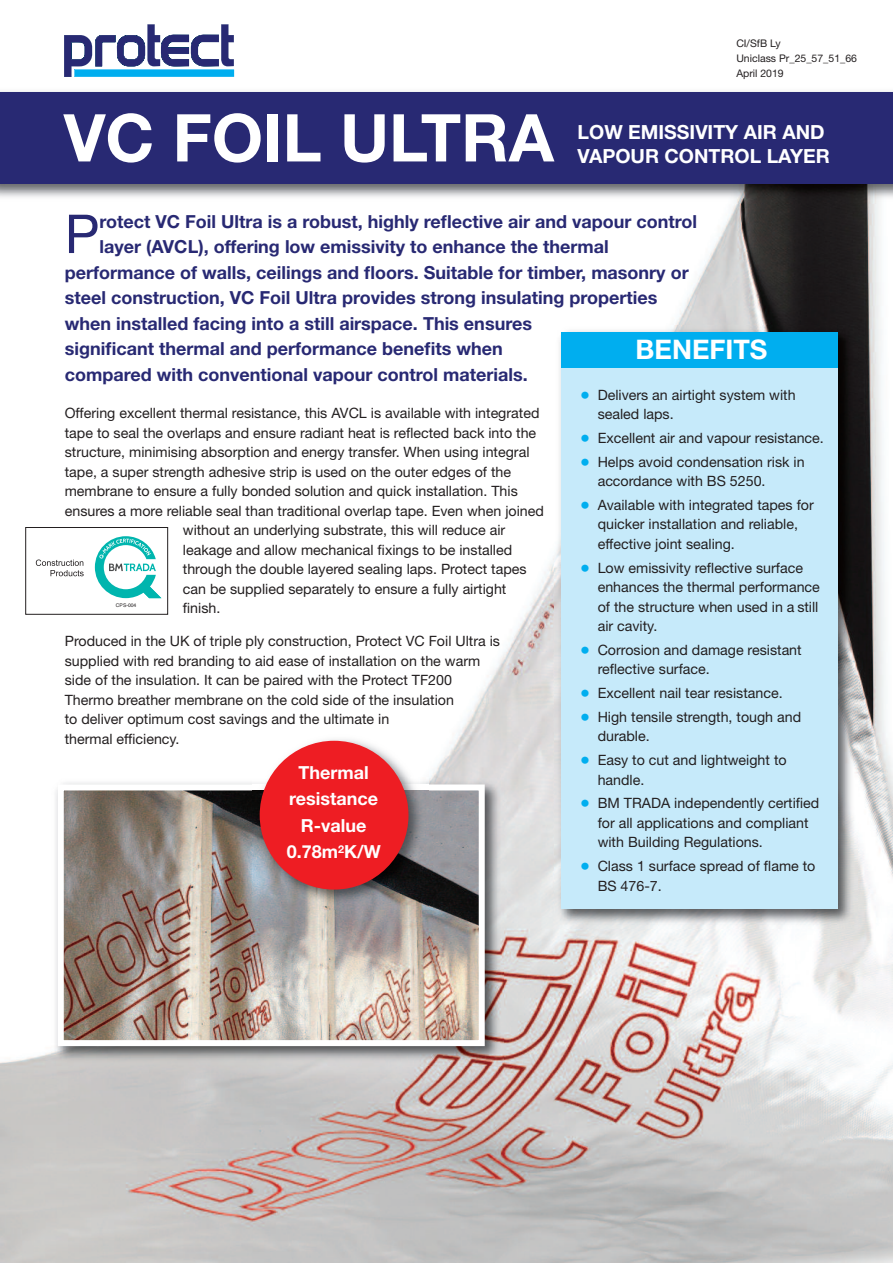
<style>
.page{position:relative;width:893px;height:1263px;background:#fff}
.page>*{position:absolute;margin:0;border:0;box-sizing:border-box;transform-origin:0 0}
.t1{font:700 66px "Helvetica Neue LT Std";color:#fff}
.t2{font:53.7px "Helvetica Neue LT Std";color:#282973}
.t3{font:700 27px "Helvetica Neue LT Std";color:#fff}
.t4{font:700 19.5px/23.4px "Helvetica Neue LT Std";color:#fff}
.t5{font:700 18px "Helvetica Neue LT Std";color:#282973}
.t6{font:700 18px/26.5px "Helvetica Neue LT Std";color:#fff;text-align:center}
.t7{font:14.25px/19.5px "Helvetica Neue LT Std";color:#231f20}
.t8{font:10.5px/15px "Helvetica Neue LT Std";color:#231f20}
.t9{font:5.1px "Helvetica";color:#231f20}
.s1{font-family:"Universal Newswith Comm Pi";color:#00aeef}
</style>
<div class="page">
<img style="left:0;top:91px;width:893px;height:1172px">
<svg style="left:64px;top:24px;width:170px;height:53px"></svg>
<div style="left:26px;top:527px;width:142px;height:87px;border:1px solid #231f20"></div>
<svg style="left:32px;top:533px;width:130px;height:67px"></svg>
<img style="left:51px;top:778px;width:453px;height:288px">
<img style="left:65px;top:791px;width:413px;height:248px">
<div style="left:58px;top:784px;width:427px;height:262px;border:6px solid #fff"></div>
<img style="left:554px;top:326px;width:303px;height:603px">
<div style="left:561px;top:332px;width:277px;height:577px;background:#c6eafa"></div>
<div style="left:561px;top:332px;width:277px;height:35px;background:#00aeef"></div>
<img style="left:0;top:184px;width:893px;height:19px">
<div style="left:0;top:93px;width:893px;height:91px;background:#282973"></div>
<img style="left:253px;top:734px;width:175px;height:175px">
<div style="left:260px;top:741px;width:148px;height:148px;background:#ee1d23;border-radius:50%"></div>
<p class="t8" style="left:736px;top:37px;width:122px">CI/SfB Ly<br>Uniclass Pr_25_57_51_66<br>April 2019</p>
<h1 class="t1" style="left:64px;top:114px;width:492px">VC FOIL ULTRA</h1>
<h3 class="t4" style="left:578px;top:122px;width:254px">LOW EMISSIVITY AIR AND<br>VAPOUR CONTROL LAYER</h3>
<h2 class="t2" style="left:65px;top:215px;width:36px">P</h2>
<p class="t5" style="left:99px;top:215px;width:599px">rotect VC Foil Ultra is a robust, highly reflective air and vapour control</p>
<p class="t5" style="left:99px;top:240px;width:511px">layer (AVCL), offering low emissivity to enhance the thermal</p>
<p class="t5" style="left:65px;top:266px;width:625px">performance of walls, ceilings and floors. Suitable for timber, masonry or</p>
<p class="t5" style="left:65px;top:291px;width:594px">steel construction, VC Foil Ultra provides strong insulating properties</p>
<p class="t5" style="left:65px;top:317px;width:469px">when installed facing into a still airspace. This ensures</p>
<p class="t5" style="left:65px;top:342px;width:439px">significant thermal and performance benefits when</p>
<p class="t5" style="left:65px;top:368px;width:464px">compared with conventional vapour control materials.</p>
<p class="t7" style="left:65px;top:405px;width:476px">Offering excellent thermal resistance, this AVCL is available with integrated</p>
<p class="t7" style="left:65px;top:424px;width:473px">tape to seal the overlaps and ensure radiant heat is reflected back into the</p>
<p class="t7" style="left:65px;top:444px;width:466px">structure, minimising absorption and energy transfer. When using integral</p>
<p class="t7" style="left:65px;top:463px;width:448px">tape, a super strength adhesive strip is used on the outer edges of the</p>
<p class="t7" style="left:65px;top:483px;width:454px">membrane to ensure a fully bonded solution and quick installation. This</p>
<p class="t7" style="left:65px;top:502px;width:481px">ensures a more reliable seal than traditional overlap tape. Even when joined</p>
<p class="t7" style="left:183px;top:522px;width:324px">without an underlying substrate, this will reduce air</p>
<p class="t7" style="left:183px;top:541px;width:331px">leakage and allow mechanical fixings to be installed</p>
<p class="t7" style="left:183px;top:561px;width:345px">through the double layered sealing laps. Protect tapes</p>
<p class="t7" style="left:183px;top:580px;width:325px">can be supplied separately to ensure a fully airtight</p>
<p class="t7" style="left:183px;top:600px;width:39px">finish.</p>
<p class="t7" style="left:65px;top:633px;width:437px">Produced in the UK of triple ply construction, Protect VC Foil Ultra is supplied with red branding to aid ease of installation on the warm side of the insulation. It can be paired with the Protect TF200<br>Thermo breather membrane on the cold side of the insulation<br>to deliver optimum cost savings and the ultimate in<br>thermal efficiency.</p>
<h3 class="t3" style="left:635px;top:340px;width:134px">BENEFITS</h3>
<p class="t7" style="left:598px;top:386px;width:199px;text-indent:-16px"><span class="s1">●</span> Delivers an airtight system with sealed laps.</p>
<p class="t7" style="left:581px;top:429px;width:244px"><span class="s1">●</span> Excellent air and vapour resistance.</p>
<p class="t7" style="left:598px;top:453px;width:208px;text-indent:-16px"><span class="s1">●</span> Helps avoid condensation risk in accordance with BS 5250.</p>
<p class="t7" style="left:598px;top:496px;width:218px;text-indent:-16px"><span class="s1">●</span> Available with integrated tapes for quicker installation and reliable, effective joint sealing.</p>
<p class="t7" style="left:598px;top:559px;width:224px;text-indent:-16px"><span class="s1">●</span> Low emissivity reflective surface enhances the thermal performance of the structure when used in a still air cavity.</p>
<p class="t7" style="left:598px;top:641px;width:206px;text-indent:-16px"><span class="s1">●</span> Corrosion and damage resistant reflective surface.</p>
<p class="t7" style="left:581px;top:685px;width:203px"><span class="s1">●</span> Excellent nail tear resistance.</p>
<p class="t7" style="left:598px;top:708px;width:205px;text-indent:-16px"><span class="s1">●</span> High tensile strength, tough and durable.</p>
<p class="t7" style="left:598px;top:752px;width:190px;text-indent:-16px"><span class="s1">●</span> Easy to cut and lightweight to handle.</p>
<p class="t7" style="left:598px;top:795px;width:223px;text-indent:-16px"><span class="s1">●</span> BM TRADA independently certified for all applications and compliant with Building Regulations.</p>
<p class="t7" style="left:598px;top:858px;width:219px;text-indent:-16px"><span class="s1">●</span> Class 1 surface spread of flame to<br>BS 476-7.</p>
<p class="t9" style="left:116px;top:602px;width:22px">CPS-004</p>
<p class="t6" style="left:287px;top:761px;width:96px">Thermal resistance<br>R-value<br>0.78m<sup>2</sup>K/W</p>
</div>
